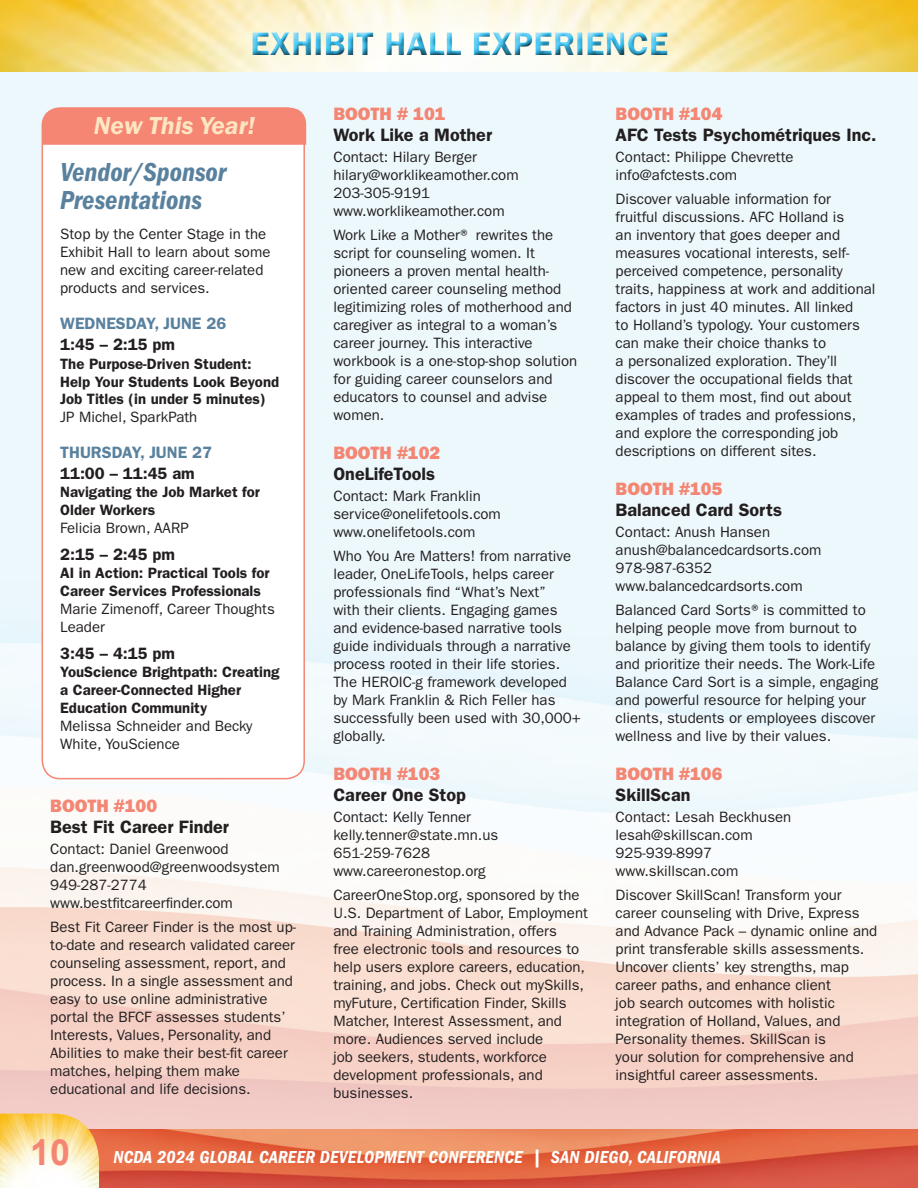
<style>
.page{position:relative;width:918px;height:1188px;background:#fff}
.page>*{position:absolute;margin:0;border:0;box-sizing:border-box;transform-origin:0 0}
.t1{font:600 33px "ITC Franklin Gothic Std";letter-spacing:.01em;color:#39c0f0}
.t2{font:27px/28.5px "ITC Franklin Gothic Std Dm Cd It";color:#59819e}
.t3{font:italic 600 25.5px "ITC Franklin Gothic Std";color:#fee6c2}
.t4{font:600 18px "ITC Franklin Gothic Std";color:#231f20}
.t5{font:18px "ITC Franklin Gothic Std Dm Cd It";letter-spacing:.01em;color:#fff}
.t6{font:18px "ITC Franklin Gothic Std Hvy";color:#f48673}
.t7{font:600 16.5px "ITC Franklin Gothic Std";color:#231f20}
.t8{font:600 16.5px "ITC Franklin Gothic Std";color:#59819e}
.t9{font:15px/18px "ITC Franklin Gothic Std";color:#231f20}
.t10{font:600 15px/17.9px "ITC Franklin Gothic Std";color:#231f20}
.s1{font-family:"Arial";font-weight:700;font-size:14.25px}
.s2{font-family:"Arial";font-weight:700;font-size:36px;color:#f48673}
</style>
<div class="page">
<img style="left:0;top:72px;width:918px;height:1058px">
<img style="left:99px;top:1130px;width:819px;height:58px">
<img style="left:0;top:1114px;width:99px;height:74px">
<img style="left:0;top:0;width:918px;height:72px">
<div style="left:245px;top:24px;width:428px;height:36px;background:#fff;opacity:.75"></div>
<div style="left:247px;top:27px;width:428px;height:36px;background:#231f20;opacity:.75"></div>
<div style="left:42px;top:108px;width:262px;height:671px;background:#fff;border-radius:18px"></div>
<div style="left:42px;top:107px;width:263px;height:672px;border:2px solid #f48673;border-radius:18px"></div>
<svg style="left:42px;top:107px;width:265px;height:39px;background:#f48c7a"></svg>
<h1 class="t1" style="left:251px;top:24px;width:419px">EXHIBIT HALL EXPERIENCE</h1>
<h3 class="t3" style="left:94px;top:111px;width:163px">New This Year!</h3>
<h2 class="t2" style="left:60px;top:158px;width:168px">Vendor/Sponsor<br>Presentations</h2>
<p class="t9" style="left:60px;top:225px;width:212px">Stop by the Center Stage in the<br>Exhibit Hall to learn about some new and exciting career-related products and services.</p>
<p class="t8" style="left:60px;top:314px;width:168px">WEDNESDAY, JUNE 26</p>
<p class="t7" style="left:60px;top:335px;width:116px">1:45 – 2:15 pm</p>
<p class="t10" style="left:60px;top:355px;width:221px">The Purpose-Drive<span class="s1">n</span> Student:<br>Help Your Students Look Beyond<br>Job Titles (in under 5 minutes)</p>
<p class="t9" style="left:60px;top:408px;width:139px">JP Michel, SparkPath</p>
<p class="t8" style="left:60px;top:443px;width:153px">THURSDAY, JUNE 27</p>
<p class="t7" style="left:60px;top:464px;width:136px">11:00 – 11:45 am</p>
<p class="t10" style="left:60px;top:483px;width:201px">Navigating the Job Market for<br>Older Workers</p>
<p class="t9" style="left:60px;top:519px;width:130px">Felicia Brown, AARP</p>
<p class="t7" style="left:60px;top:544px;width:116px">2:15 – 2:45 pm</p>
<p class="t10" style="left:60px;top:564px;width:211px">AI in Action: Practical Tools for<br>Career Services Professionals</p>
<p class="t9" style="left:60px;top:600px;width:216px">Marie Zimenoff, Career Thoughts<br>Leader</p>
<p class="t7" style="left:60px;top:643px;width:116px">3:45 – 4:15 pm</p>
<p class="t10" style="left:60px;top:663px;width:221px">YouScience Brightpath: Creating a Career-Connected Higher<br>Education Community</p>
<p class="t9" style="left:60px;top:717px;width:194px">Melissa Schneider and Becky<br>White, YouScience</p>
<p class="t6" style="left:50px;top:795px;width:108px">BOOTH #100</p>
<p class="t4" style="left:50px;top:816px;width:180px">Best Fit Career Finder</p>
<p class="t9" style="left:50px;top:840px;width:231px">Contact: Daniel Greenwood dan.greenwood@greenwoodsystem<br>949-287-2774 www.bestfitcareerfinder.com</p>
<p class="t9" style="left:50px;top:918px;width:247px">Best Fit Career Finder is the most up&shy;to-date and research validated career counseling assessment, report, and process. In a single assessment and easy to use online administrative portal the BFCF assesses students’ Interests, Values, Personality, and Abilities to make their best-fit career matches, helping them make educational and life decisions.</p>
<p class="t6" style="left:333px;top:104px;width:114px">BOOTH # 101</p>
<p class="t4" style="left:333px;top:125px;width:160px">Work Like a Mother</p>
<p class="t9" style="left:333px;top:148px;width:187px">Contact: Hilary Berger hilary@worklikeamother.com<br>203-305-9191 www.worklikeamother.com</p>
<p class="t9" style="left:333px;top:226px;width:245px">Work Like a Mother® rewrites the script for counseling women. It pioneers a proven mental health&shy;oriented career counseling method legitimizing roles of motherhood and caregiver as integral to a woman’s career journey. This interactive workbook is a one-stop-shop solution for guiding career counselors and educators to counsel and advise women.</p>
<p class="t6" style="left:333px;top:443px;width:108px">BOOTH #102</p>
<p class="t4" style="left:333px;top:464px;width:103px">OneLifeTools</p>
<p class="t9" style="left:333px;top:487px;width:169px">Contact: Mark Franklin service@onelifetools.com www.onelifetools.com</p>
<p class="t9" style="left:333px;top:547px;width:249px">Who You Are Matters! from narrative leader, OneLifeTools, helps career professionals find “What’s Next”<br>with their clients. Engaging games and evidence-based narrative tools guide individuals through a narrative process rooted in their life stories.<br>The HEROIC-g framework developed by Mark Franklin &amp; Rich Feller has successfully been used with 30,000+ globally.</p>
<p class="t6" style="left:333px;top:764px;width:108px">BOOTH #103</p>
<p class="t4" style="left:333px;top:785px;width:134px">Career One Stop</p>
<p class="t9" style="left:333px;top:808px;width:166px">Contact: Kelly Tenner kelly.tenner@state.mn.us<br>651-259-7628 www.careeronestop.org</p>
<p class="t9" style="left:333px;top:886px;width:256px">CareerOneStop.org, sponsored by the U.S. Department of Labor, Employment and Training Administration, offers<br>free electronic tools and resources to help users explore careers, education, training, and jobs. Check out mySkills, myFuture, Certification Finder, Skills Matcher, Interest Assessment, and more. Audiences served include<br>job seekers, students, workforce development professionals, and businesses.</p>
<p class="t6" style="left:616px;top:104px;width:108px">BOOTH #104</p>
<p class="t4" style="left:616px;top:125px;width:262px">AFC Tests Psychométriques Inc.</p>
<p class="t9" style="left:616px;top:148px;width:180px">Contact: Philippe Chevrette info@afctests.com</p>
<p class="t9" style="left:616px;top:190px;width:261px">Discover valuable information for fruitful discussions. AFC Holland is<br>an inventory that goes deeper and measures vocational interests, self&shy;perceived competence, personality traits, happiness at work and additional factors in just 40 minutes. All linked<br>to Holland’s typology. Your customers can make their choice thanks to<br>a personalized exploration. They’ll discover the occupational fields that appeal to them most, find out about examples of trades and professions, and explore the corresponding job descriptions on different sites.</p>
<p class="t6" style="left:616px;top:479px;width:108px">BOOTH #105</p>
<p class="t4" style="left:616px;top:500px;width:168px">Balanced Card Sorts</p>
<p class="t9" style="left:616px;top:523px;width:207px">Contact: Anush Hansen anush@balancedcardsorts.com<br>978-987-6352 www.balancedcardsorts.com</p>
<p class="t9" style="left:616px;top:601px;width:264px">Balanced Card Sorts® is committed to helping people move from burnout to balance by giving them tools to identify and prioritize their needs. The Work-Life Balance Card Sort is a simple, engaging and powerful resource for helping your clients, students or employees discover wellness and live by their values.</p>
<p class="t6" style="left:616px;top:764px;width:108px">BOOTH #106</p>
<p class="t4" style="left:616px;top:785px;width:76px">SkillScan</p>
<p class="t9" style="left:616px;top:808px;width:177px">Contact: Lesah Beckhusen lesah@skillscan.com<br>925-939-8997 www.skillscan.com</p>
<p class="t9" style="left:616px;top:886px;width:263px">Discover SkillScan! Transform your career counseling with Drive, Express and Advance Pack – dynamic online and print transferable skills assessments.<br>Uncover clients’ key strengths, map career paths, and enhance client<br>job search outcomes with holistic integration of Holland, Values, and Personality themes. SkillScan is<br>your solution for comprehensive and insightful career assessments.</p>
<p class="t5" style="left:30px;top:1147px;width:692px"><span class="s2">10</span> NCDA 2024 GLOBAL CAREER DEVELOPMENT CONFERENCE | SAN DIEGO, CALIFORNIA</p>
</div>
